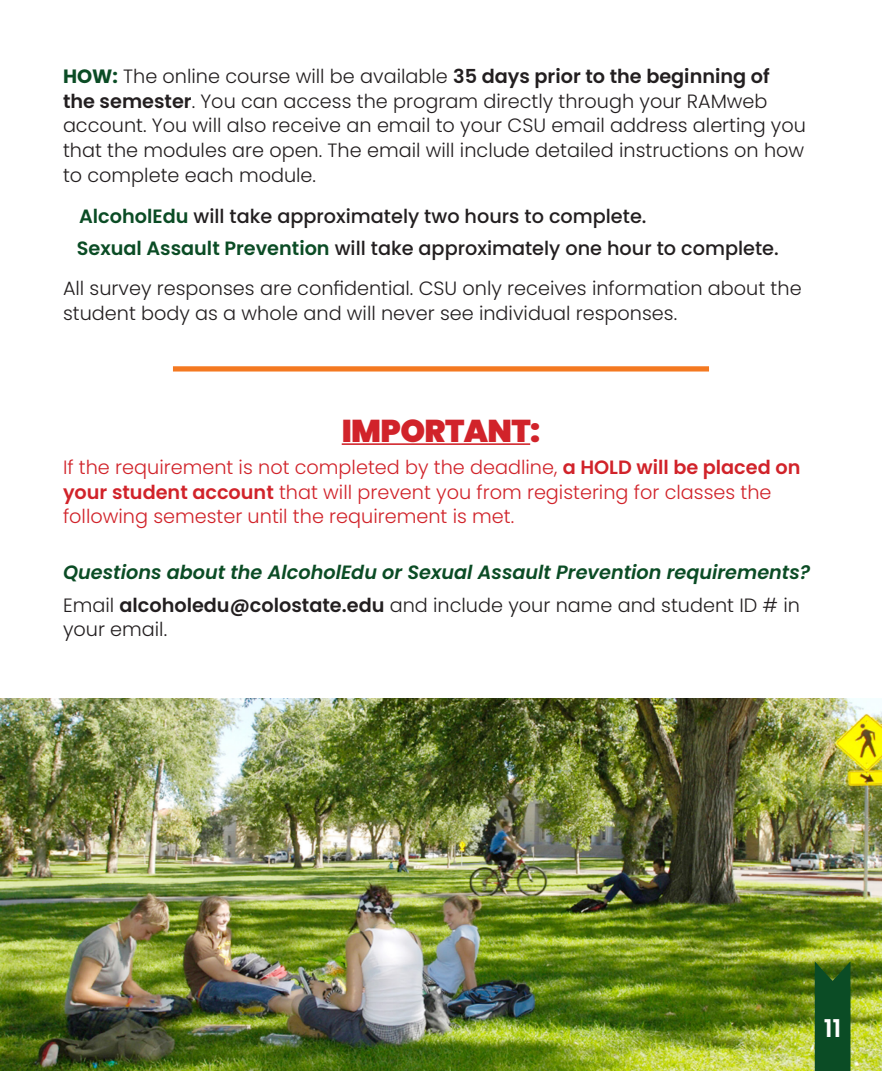
<style>
.page{position:relative;width:882px;height:1071px;background:#fff}
.page>*{position:absolute;margin:0;border:0;box-sizing:border-box;transform-origin:0 0}
.t1{font:900 31.5px "Poppins";letter-spacing:-.02em;color:#d1232a}
.t2{font:600 24.5px "Poppins";color:#fff}
.t3{font:300 19.25px/24.7px "Poppins";color:#231f20}
.t4{font:300 19.25px/24.5px "Poppins";color:#d1232a}
.t5{font:500 19.25px "Poppins";color:#231f20}
.t6{font:italic 600 19.25px "Poppins";color:#0b4c25}
.s1{font-weight:700;color:#0b4c25}
.s2{font-weight:600}
.s3{font-weight:600;color:#0b4c25}
</style>
<div class="page">
<img style="left:0;top:698px;width:882px;height:373px">
<svg style="left:815px;top:961px;width:36px;height:110px"></svg>
<hr style="left:342px;top:443px;width:188px;height:2px;background:#d1232a">
<div style="left:173px;top:366px;width:536px;height:6px;background:#f47921"></div>
<p class="t3" style="left:63px;top:64px;width:745px"><span class="s1">HOW:</span> The online course will be available <span class="s2">35 days prior to the beginning of the semester</span>. You can access the program directly through your RAMweb account. You will also receive an email to your CSU email address alerting you that the modules are open. The email will include detailed instructions on how to complete each module.</p>
<p class="t5" style="left:79px;top:205px;width:569px"><span class="s3">AlcoholEdu</span> will take approximately two hours to complete.</p>
<p class="t5" style="left:77px;top:237px;width:704px"><span class="s3">Sexual Assault Prevention</span> will take approximately one hour to complete.</p>
<p class="t3" style="left:63px;top:277px;width:740px">All survey responses are confidential. CSU only receives information about the student body as a whole and will never see individual responses.</p>
<p class="t1" style="left:342px;top:412px;width:200px">IMPORTANT:</p>
<p class="t4" style="left:63px;top:455px;width:739px">If the requirement is not completed by the deadline, <span class="s2">a HOLD will be placed on your student account</span> that will prevent you from registering for classes the following semester until the requirement is met.</p>
<p class="t6" style="left:63px;top:561px;width:749px">Questions about the AlcoholEdu or Sexual Assault Prevention requirements?</p>
<p class="t3" style="left:63px;top:593px;width:739px">Email <span class="s2">alcoholedu@colostate.edu</span> and include your name and student ID # in your email.</p>
<p class="t2" style="left:824px;top:1014px;width:19px">11</p>
</div>
